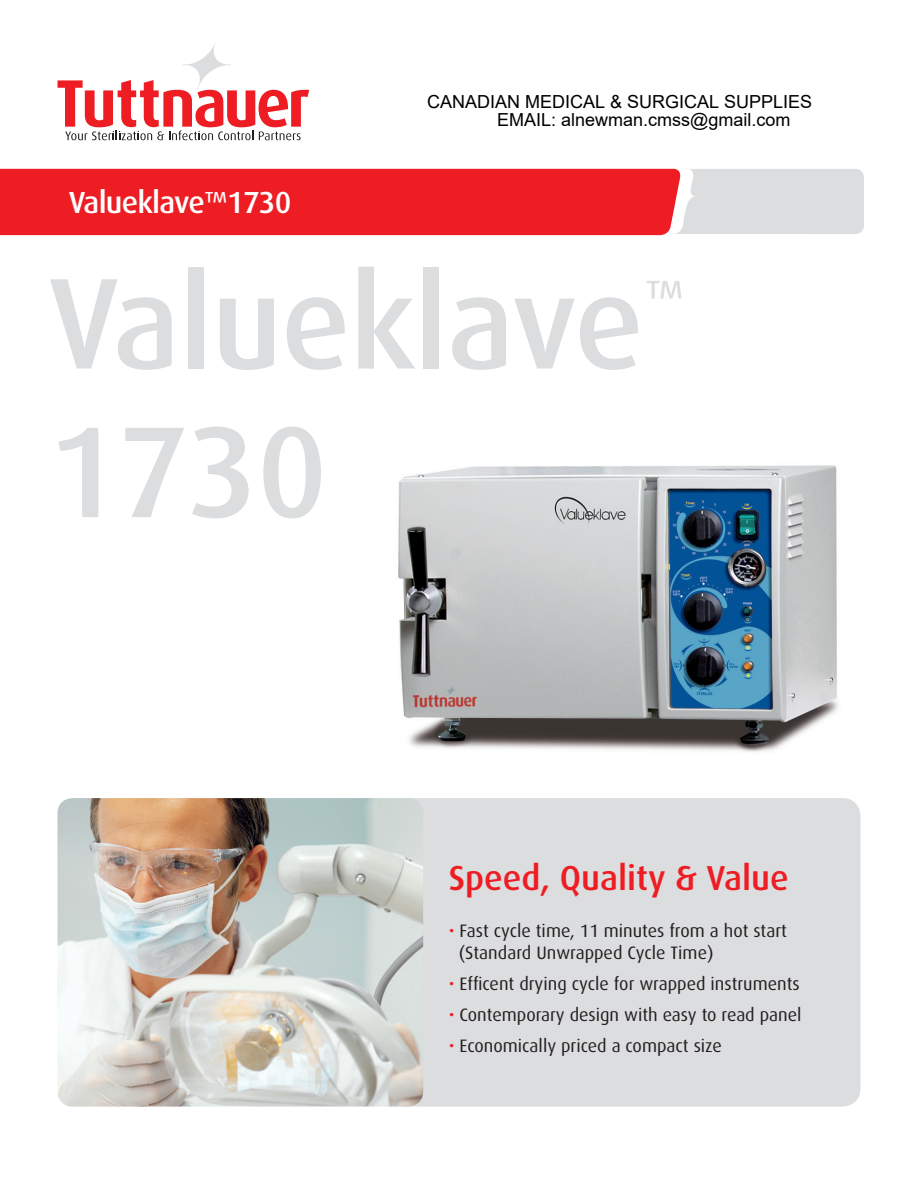
<style>
.page{position:relative;width:918px;height:1188px;background:#fff}
.page>*{position:absolute;margin:0;border:0;box-sizing:border-box;transform-origin:0 0}
.t1{font:500 129.75px/148.5px "Dax";letter-spacing:-.01em;color:#dcdddf}
.t2{font:500 51.3px "Dax";color:#dcdddf}
.t3{font:500 34.65px "Dax";color:#ee1d23}
.t4{font:500 30.45px "Dax";letter-spacing:-.025em;color:#fff}
.t5{font:18px/22.5px "Dax";color:#231f20}
.t6{font:18px/18px "Arial";color:#000}
.s1{color:#ee1d23}
</style>
<div class="page">
<svg style="left:58px;top:44px;width:251px;height:96px"></svg>
<div style="left:682px;top:169px;width:182px;height:65px;background:#dcdddf"></div>
<div style="left:0;top:169px;width:682px;height:66px;background:#ee1d23"></div>
<div style="left:385px;top:798px;width:475px;height:309px;background:#dcdddf;border-radius:18px"></div>
<img style="left:58px;top:798px;width:365px;height:309px">
<img style="left:398px;top:465px;width:441px;height:287px">
<h3 class="t4" style="left:69px;top:185px;width:224px">Valueklave™1730</h3>
<p class="t6" style="left:497px;top:93px;width:317px;text-indent:-70px">CANADIAN MEDICAL &amp; SURGICAL SUPPLIES<br>EMAIL: alnewman.cmss@gmail.com</p>
<h1 class="t1" style="left:48px;top:250px;width:597px">Valueklave<br>1730</h1>
<h2 class="t2" style="left:645px;top:270px;width:42px">™</h2>
<h3 class="t3" style="left:449px;top:859px;width:342px">Speed, Quality &amp; Value</h3>
<p class="t5" style="left:459px;top:919px;width:330px;text-indent:-10px"><span class="s1">•</span> Fast cycle time, 11 minutes from a hot start (Standard Unwrapped Cycle Time)</p>
<p class="t5" style="left:449px;top:973px;width:352px"><span class="s1">•</span> Efficent drying cycle for wrapped instruments</p>
<p class="t5" style="left:449px;top:1004px;width:354px"><span class="s1">•</span> Contemporary design with easy to read panel</p>
<p class="t5" style="left:449px;top:1035px;width:275px"><span class="s1">•</span> Economically priced a compact size</p>
</div>
